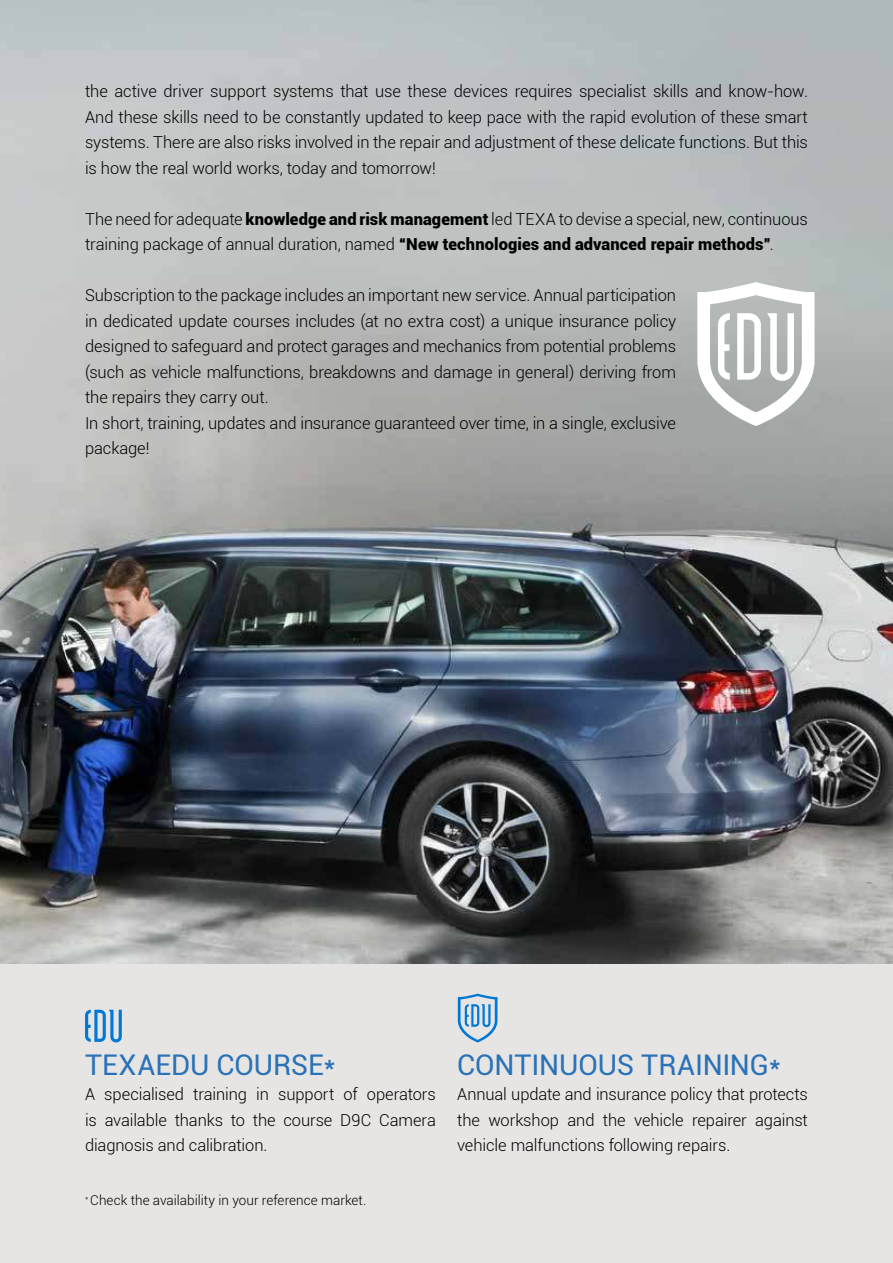
<style>
.page{position:relative;width:893px;height:1263px;background:#fff}
.page>*{position:absolute;margin:0;border:0;box-sizing:border-box;transform-origin:0 0}
.t1{font:28.5px "Roboto";letter-spacing:-.005em;color:#2a72b8}
.t2{font:300 16.5px/25.5px "Roboto";letter-spacing:-.005em;color:#000;text-align:justify}
.t3{font:300 13.5px "Roboto";color:#000}
.s1{font-weight:900}
</style>
<div class="page">
<div style="left:0;top:948px;width:893px;height:315px;background:#e7e5e4"></div>
<img style="left:0;top:0;width:893px;height:963px">
<svg style="left:697px;top:282px;width:117px;height:144px"></svg>
<svg style="left:458px;top:994px;width:39px;height:48px"></svg>
<svg style="left:85px;top:1010px;width:37px;height:32px"></svg>
<p class="t2" style="left:85px;top:80px;width:724px">the active driver support systems that use these devices requires specialist skills and know-how.<br>And these skills need to be constantly updated to keep pace with the rapid evolution of these smart systems. There are also risks involved in the repair and adjustment of these delicate functions. But this is how the real world works, today and tomorrow!</p>
<p class="t2" style="left:85px;top:207px;width:724px">The need for adequate <span class="s1">knowledge and risk management</span> led TEXA to devise a special, new, continuous training package of annual duration, named <span class="s1">“New technologies and advanced repair methods”</span>.</p>
<p class="t2" style="left:85px;top:284px;width:593px;text-align:left">Subscription to the package includes an important new service. Annual participation in dedicated update courses includes (at no extra cost) a unique insurance policy designed to safeguard and protect garages and mechanics from potential problems (such as vehicle malfunctions, breakdowns and damage in general) deriving from the repairs they carry out.<br>In short, training, updates and insurance guaranteed over time, in a single, exclusive package!</p>
<h1 class="t1" style="left:85px;top:1052px;width:252px">TEXAEDU COURSE*</h1>
<p class="t2" style="left:85px;top:1082px;width:352px">A specialised training in support of operators is available thanks to the course D9C Camera diagnosis and calibration.</p>
<p class="t3" style="left:85px;top:1194px;width:283px"><sup>*</sup> Check the availability in your reference market.</p>
<h1 class="t1" style="left:457px;top:1052px;width:325px">CONTINUOUS TRAINING*</h1>
<p class="t2" style="left:457px;top:1082px;width:352px">Annual update and insurance policy that protects the workshop and the vehicle repairer against vehicle malfunctions following repairs.</p>
</div>
